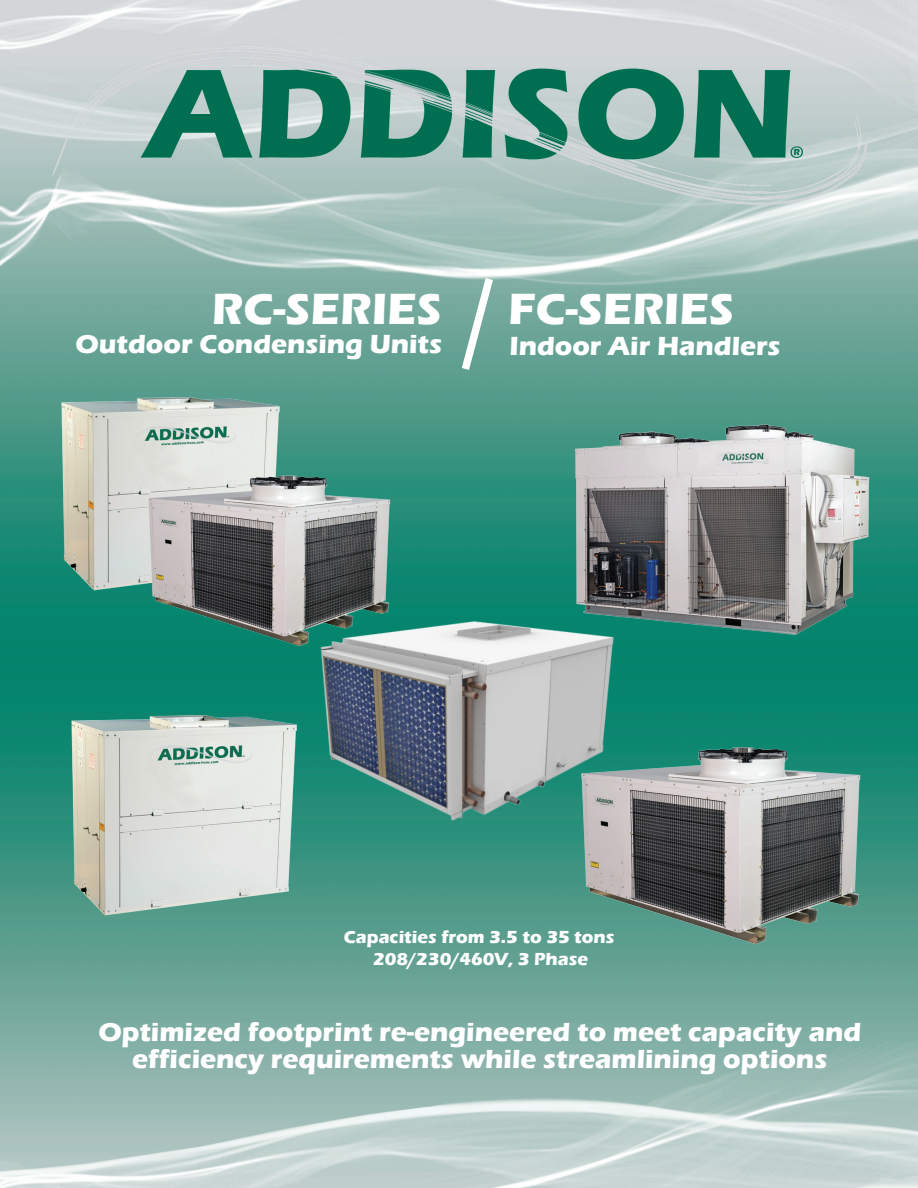
<style>
.page{position:relative;width:918px;height:1188px;background:#fff}
.page>*{position:absolute;margin:0;border:0;box-sizing:border-box;transform-origin:0 0}
.t1{font:700 45px "Eras ITC";color:#fff}
.t2{font:700 27px/27px "Eras ITC";color:#fff;text-align:center}
.t3{font:700 18px "Eras ITC";color:#fff}
</style>
<div class="page">
<img style="left:0;top:0;width:918px;height:1188px">
<img style="left:561px;top:733px;width:329px;height:220px">
<img style="left:58px;top:364px;width:339px;height:287px">
<img style="left:4px;top:651px;width:351px;height:314px">
<img style="left:557px;top:424px;width:317px;height:211px">
<img style="left:246px;top:575px;width:435px;height:284px">
<svg style="left:456px;top:270px;width:43px;height:108px"></svg>
<h1 class="t1" style="left:212px;top:283px;width:231px">RC-SERIES</h1>
<h1 class="t1" style="left:508px;top:283px;width:227px">FC-SERIES</h1>
<p class="t2" style="left:76px;top:330px;width:368px">Outdoor Condensing Units</p>
<p class="t2" style="left:510px;top:333px;width:273px">Indoor Air Handlers</p>
<p class="t3" style="left:344px;top:927px;width:272px">Capacities from 3.5 to 35 tons</p>
<p class="t3" style="left:373px;top:949px;width:216px">208/230/460V, 3 Phase</p>
<p class="t2" style="left:98px;top:1019px;width:764px">Optimized footprint re-engineered to meet capacity and efficiency requirements while streamlining options</p>
</div>
